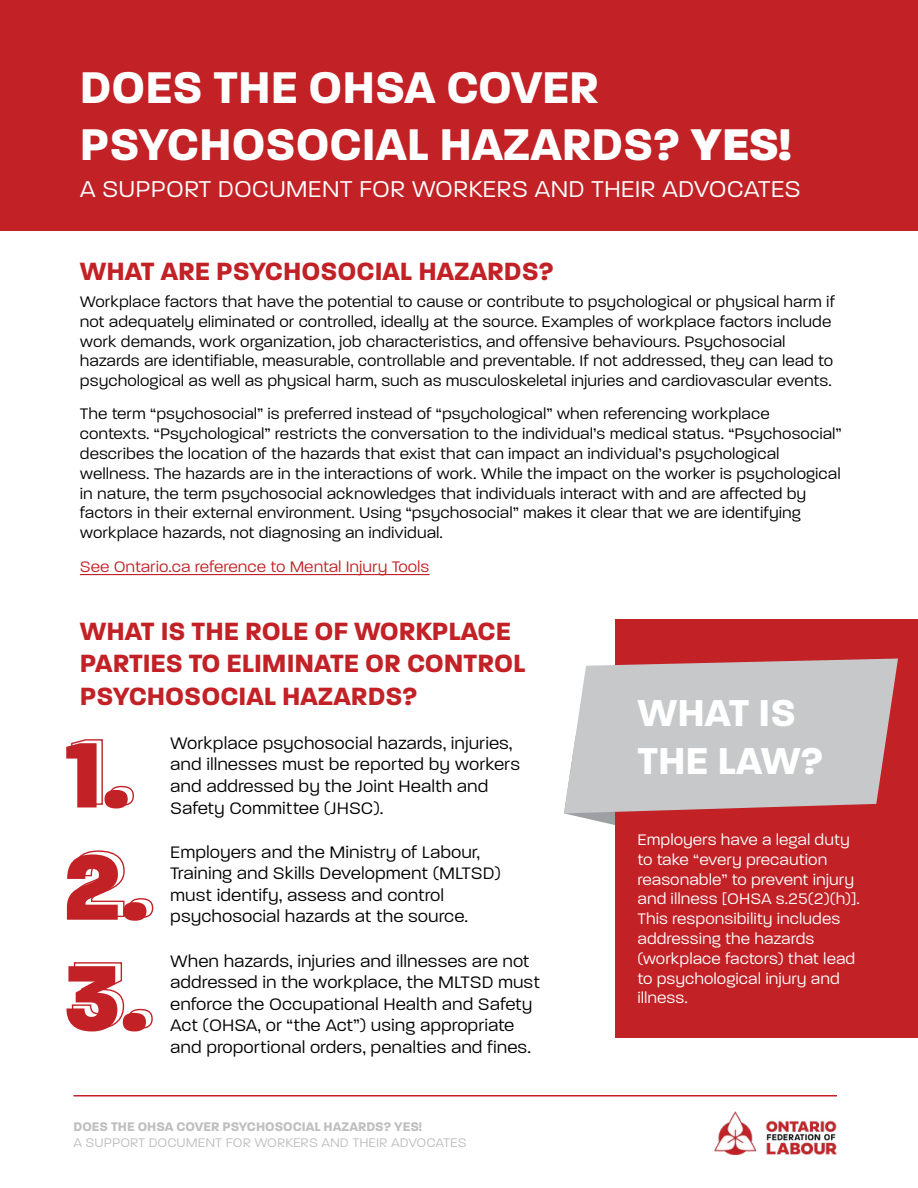
<style>
.page{position:relative;width:918px;height:1188px;background:#fff}
.page>*{position:absolute;margin:0;border:0;box-sizing:border-box;transform-origin:0 0}
.t1{font:800 100.5px/111.4px "Paralucent";color:#c22126}
.t2{font:700 48px/57.6px "Paralucent";color:#fff}
.t3{font:700 40.5px/48.6px "Paralucent";color:#fff}
.t4{font:700 27px/32.4px "Paralucent";color:#c22126}
.t5{font:24.75px "Paralucent Text";color:#fff}
.t6{font:18px/21.6px "Paralucent Text";color:#000}
.t7{font:16.5px/19.8px "Paralucent Text";color:#000}
.t8{font:16.5px/19.8px "Paralucent Text";color:#fff}
.t9{font:16.5px "Paralucent Text";color:#c22126}
.t10{font:13.5px "Paralucent Text";color:#c0bfbf}
.t11{font:700 13.5px "Paralucent";color:#c0bfbf}
.s1{font-weight:800}
</style>
<div class="page">
<img style="left:714px;top:1111px;width:123px;height:44px">
<svg style="left:564px;top:813px;width:51px;height:12px"></svg>
<div style="left:0;top:0;width:918px;height:231px;background:#c22126"></div>
<hr style="left:80px;top:574px;width:350px;height:1px;background:#c22126">
<hr style="left:73px;top:1095px;width:764px;height:1px;background:#c22126">
<div style="left:615px;top:620px;width:303px;height:418px;background:#c22126"></div>
<svg style="left:564px;top:659px;width:334px;height:154px;background:#c8bdbf"></svg>
<h2 class="t2" style="left:80px;top:58px;width:713px">DOES THE OHSA COVER<br>PSYCHOSOCIAL HAZARDS? <span class="s1">YES!</span></h2>
<h3 class="t5" style="left:80px;top:174px;width:723px">A SUPPORT DOCUMENT FOR WORKERS AND THEIR ADVOCATES</h3>
<h3 class="t4" style="left:80px;top:255px;width:475px">WHAT ARE PSYCHOSOCIAL HAZARDS?</h3>
<p class="t7" style="left:80px;top:292px;width:757px">Workplace factors that have the potential to cause or contribute to psychological or physical harm if not adequately eliminated or controlled, ideally at the source. Examples of workplace factors include work demands, work organization, job characteristics, and offensive behaviours. Psychosocial hazards are identifiable, measurable, controllable and preventable. If not addressed, they can lead to psychological as well as physical harm, such as musculoskeletal injuries and cardiovascular events.</p>
<p class="t7" style="left:80px;top:404px;width:763px">The term “psychosocial” is preferred instead of “psychological” when referencing workplace contexts. “Psychological” restricts the conversation to the individual’s medical status. “Psychosocial” describes the location of the hazards that exist that can impact an individual’s psychological wellness. The hazards are in the interactions of work. While the impact on the worker is psychological in nature, the term psychosocial acknowledges that individuals interact with and are affected by factors in their external environment. Using “psychosocial” makes it clear that we are identifying workplace hazards, not diagnosing an individual.</p>
<p class="t9" style="left:80px;top:557px;width:351px">See Ontario.ca reference to Mental Injury Tools</p>
<h3 class="t4" style="left:80px;top:615px;width:447px">WHAT IS THE ROLE OF WORKPLACE<br>PARTIES TO ELIMINATE OR CONTROL<br>PSYCHOSOCIAL HAZARDS?</h3>
<p class="t6" style="left:170px;top:732px;width:351px">Workplace psychosocial hazards, injuries, and illnesses must be reported by workers and addressed by the Joint Health and Safety Committee (JHSC).</p>
<p class="t6" style="left:170px;top:841px;width:332px">Employers and the Ministry of Labour, Training and Skills Development (MLTSD) must identify, assess and control psychosocial hazards at the source.</p>
<p class="t6" style="left:170px;top:950px;width:371px">When hazards, injuries and illnesses are not addressed in the workplace, the MLTSD must enforce the Occupational Health and Safety Act (OHSA, or “the Act”) using appropriate and proportional orders, penalties and fines.</p>
<h1 class="t1" style="left:63px;top:719px;width:86px">1.<br>2.<br>3.</h1>
<p class="t11" style="left:74px;top:1118px;width:350px">DOES THE OHSA COVER PSYCHOSOCIAL HAZARDS? YES!</p>
<p class="t10" style="left:74px;top:1135px;width:395px">A SUPPORT DOCUMENT FOR WORKERS AND THEIR ADVOCATES</p>
<h3 class="t3" style="left:638px;top:688px;width:187px">WHAT IS<br>THE LAW?</h3>
<p class="t8" style="left:638px;top:830px;width:224px">Employers have a legal duty to take “every precaution reasonable” to prevent injury and illness [OHSA s.25(2)(h)].<br>This responsibility includes addressing the hazards (workplace factors) that lead to psychological injury and illness.</p>
</div>
